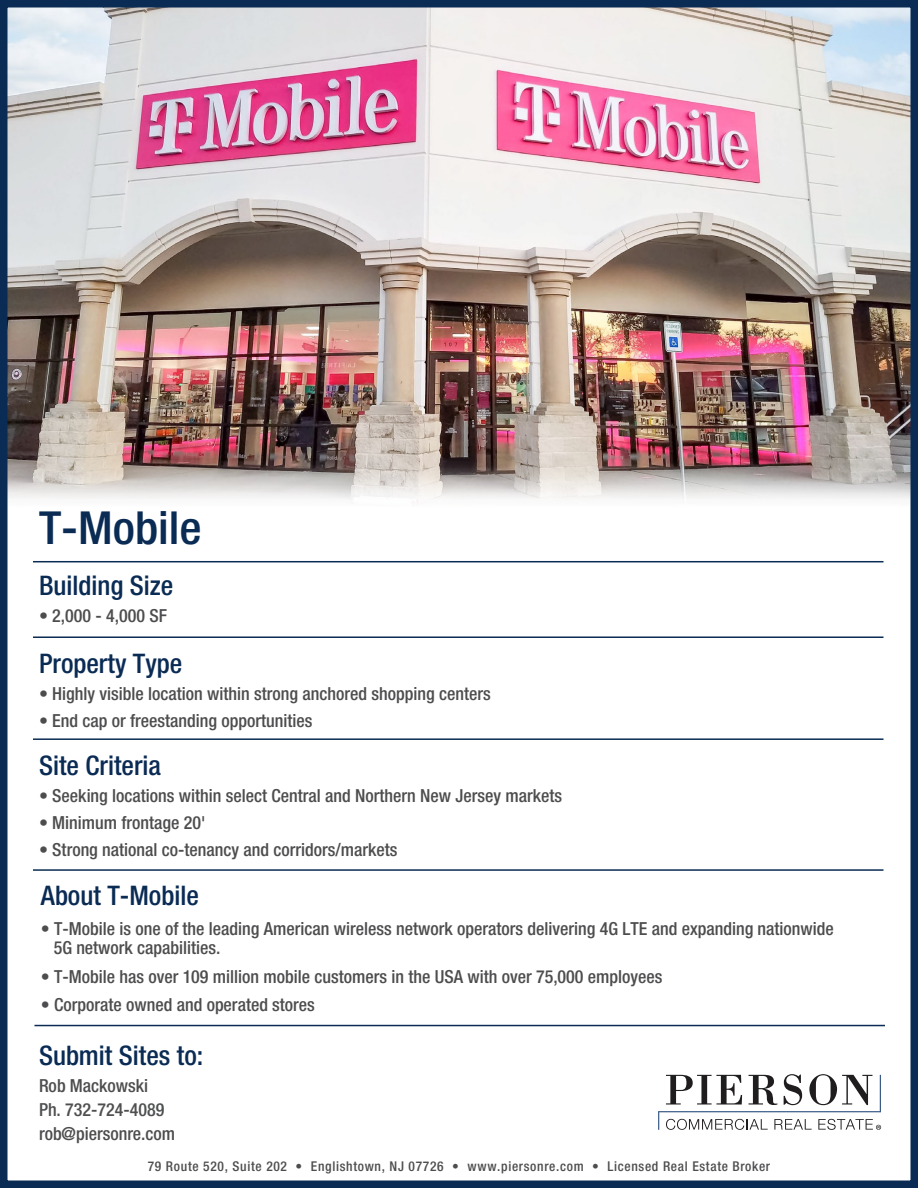
<style>
.page{position:relative;width:918px;height:1188px;background:#fff}
.page>*{position:absolute;margin:0;border:0;box-sizing:border-box;transform-origin:0 0}
.t1{font:500 condensed 45.6px "Helvetica Neue LT Std";color:#0a2b54;scale:1.05 1}
.t2{font:500 condensed 27px "Helvetica Neue LT Std";color:#0a2b54}
.t3{font:500 condensed 18px/19.5px "Helvetica Neue LT Std";color:#4d4d4f}
.t4{font:500 condensed 18px "Helvetica Neue LT Std";color:#4e4f50}
.t5{font:500 condensed 13.5px "Helvetica Neue LT Std";letter-spacing:.05em;color:#4d4d4f}
</style>
<div class="page">
<img style="left:0;top:0;width:918px;height:1188px">
<h1 class="t1" style="left:39px;top:501px;width:156px">T-Mobile</h1>
<h2 class="t2" style="left:39px;top:570px;width:136px">Building Size</h2>
<p class="t3" style="left:39px;top:606px;width:130px">• 2,000 - 4,000 SF</p>
<h2 class="t2" style="left:39px;top:648px;width:145px">Property Type</h2>
<p class="t3" style="left:39px;top:684px;width:453px">• Highly visible location within strong anchored shopping centers</p>
<p class="t3" style="left:39px;top:711px;width:275px">• End cap or freestanding opportunities</p>
<h2 class="t2" style="left:39px;top:749px;width:124px">Site Criteria</h2>
<p class="t3" style="left:39px;top:786px;width:525px">• Seeking locations within select Central and Northern New Jersey markets</p>
<p class="t3" style="left:39px;top:813px;width:168px">• Minimum frontage 20'</p>
<p class="t3" style="left:39px;top:840px;width:360px">• Strong national co-tenancy and corridors/markets</p>
<h2 class="t2" style="left:41px;top:879px;width:159px">About T-Mobile</h2>
<p class="t3" style="left:54px;top:918px;width:782px;text-indent:-13px">• T-Mobile is one of the leading American wireless network operators delivering 4G LTE and expanding nationwide<br>5G network capabilities.</p>
<p class="t3" style="left:41px;top:966px;width:623px">• T-Mobile has over 109 million mobile customers in the USA with over 75,000 employees</p>
<p class="t3" style="left:41px;top:995px;width:276px">• Corporate owned and operated stores</p>
<h2 class="t2" style="left:39px;top:1039px;width:166px">Submit Sites to:</h2>
<p class="t3" style="left:39px;top:1076px;width:111px">Rob Mackowski</p>
<p class="t4" style="left:39px;top:1099px;width:127px">Ph. 732-724-4089</p>
<p class="t3" style="left:39px;top:1124px;width:138px">rob@piersonre.com</p>
<p class="t5" style="left:148px;top:1159px;width:624px">79 Route 520, Suite 202 • Englishtown, NJ 07726 • www.piersonre.com • Licensed Real Estate Broker</p>
</div>
